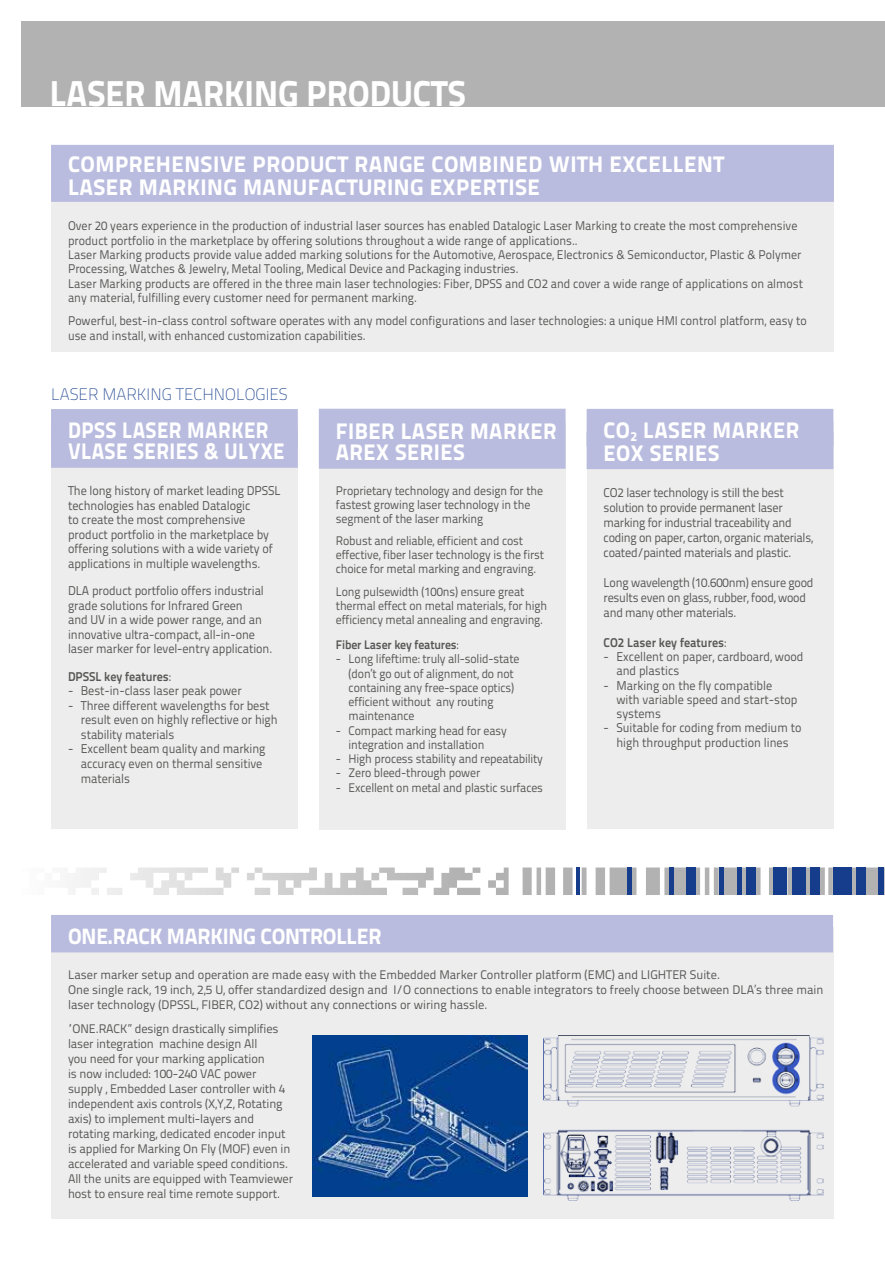
<style>
.page{position:relative;width:885px;height:1263px;background:#fff}
.page>*{position:absolute;margin:0;border:0;box-sizing:border-box;transform-origin:0 0}
.t1{font:800 36px "Titillium Text 22 L";color:#fff;scale:.95 1}
.t2{font:800 22.5px/22.5px "Titillium Text 22 L";letter-spacing:.02em;color:#fff}
.t3{font:800 22.5px/21.3px "Titillium Text 22 L";letter-spacing:.02em;color:#fff;scale:.92 1}
.t4{font:800 22.2px "Titillium Text 22 L";letter-spacing:-.01em;color:#fff;scale:.96 1}
.t5{font:100 16.5px "Titillium Text 22 L";color:#153d8c}
.t6{font:12.75px/14.5px "Titillium Text 22 L";letter-spacing:-.005em;color:#575756;scale:.95 1}
.t7{font:700 12.75px "Titillium Text 22 L";color:#575756;scale:.95 1}
.t8{font:12.6px/14.4px "Titillium Text 22 L";color:#575756;scale:.95 1}
.t9{font:12.45px/15px "Titillium Text 22 L";letter-spacing:-.01em;color:#575756}
.t10{font:12.45px/14.2px "Titillium Text 22 L";letter-spacing:-.01em;color:#575756;scale:.95 1}
.t11{font:700 12.45px "Titillium Text 22 L";letter-spacing:-.01em;color:#575756;scale:.95 1}
.s1{font-weight:400}
</style>
<div class="page">
<svg style="left:73px;top:867px;width:805px;height:28px"></svg>
<svg style="left:575px;top:867px;width:4px;height:28px"></svg>
<div style="left:627px;top:867px;width:5px;height:28px;background:#153d8c"></div>
<div style="left:791px;top:867px;width:14px;height:28px;background:#153d8c"></div>
<div style="left:773px;top:867px;width:14px;height:28px;background:#153d8c"></div>
<div style="left:686px;top:867px;width:9px;height:28px;background:#153d8c"></div>
<div style="left:810px;top:867px;width:9px;height:28px;background:#153d8c"></div>
<hr style="left:669px;top:867px;width:4px;height:28px;background:#153d8c">
<div style="left:856px;top:867px;width:9px;height:28px;background:#153d8c"></div>
<div style="left:878px;top:867px;width:6px;height:28px;background:#153d8c"></div>
<div style="left:737px;top:867px;width:5px;height:28px;background:#153d8c"></div>
<div style="left:718px;top:867px;width:5px;height:28px;background:#153d8c"></div>
<div style="left:746px;top:867px;width:9px;height:28px;background:#153d8c"></div>
<div style="left:832px;top:867px;width:19px;height:28px;background:#153d8c"></div>
<div style="left:21px;top:21px;width:863px;height:85px;background:#b3b2b2"></div>
<div style="left:51px;top:927px;width:782px;height:291px;background:#ededed"></div>
<div style="left:51px;top:915px;width:782px;height:37px;background:#b9bcde"></div>
<img style="left:313px;top:1035px;width:214px;height:162px">
<img style="left:543px;top:1035px;width:280px;height:165px">
<div style="left:51px;top:155px;width:782px;height:197px;background:#ededed"></div>
<div style="left:51px;top:145px;width:782px;height:57px;background:#b9bcde"></div>
<div style="left:51px;top:421px;width:247px;height:407px;background:#ededed"></div>
<div style="left:51px;top:409px;width:247px;height:37px;background:#b9bcde"></div>
<div style="left:51px;top:430px;width:247px;height:38px;background:#b9bcde"></div>
<div style="left:319px;top:422px;width:246px;height:407px;background:#ededed"></div>
<div style="left:319px;top:409px;width:246px;height:60px;background:#b9bcde"></div>
<div style="left:586px;top:421px;width:247px;height:407px;background:#ededed"></div>
<div style="left:586px;top:409px;width:247px;height:37px;background:#b9bcde"></div>
<div style="left:586px;top:432px;width:247px;height:37px;background:#b9bcde"></div>
<h1 class="t1" style="left:50px;top:65px;width:439px">LASER MARKING PRODUCTS</h1>
<h2 class="t2" style="left:68px;top:152px;width:657px">COMPREHENSIVE PRODUCT RANGE COMBINED WITH EXCELLENT<br>LASER MARKING MANUFACTURING EXPERTISE</h2>
<p class="t8" style="left:68px;top:218px;width:775px">Over 20 years experience in the production of industrial laser sources has enabled Datalogic Laser Marking to create the most comprehensive product portfolio in the marketplace by offering solutions throughout a wide range of applications..<br>Laser Marking products provide value added marking solutions for the Automotive, Aerospace, Electronics &amp; Semiconductor, Plastic &amp; Polymer Processing, Watches &amp; Jewelry, Metal Tooling, Medical Device and Packaging industries.<br>Laser Marking products are offered in the three main laser technologies: Fiber, DPSS and CO2 and cover a wide range of applications on almost any material, fulfilling every customer need for permanent marking.</p>
<p class="t8" style="left:68px;top:313px;width:779px">Powerful, best-in-class control software operates with any model configurations and laser technologies: a unique HMI control platform, easy to use and install, with enhanced customization capabilities.</p>
<p class="t5" style="left:51px;top:383px;width:238px">LASER MARKING TECHNOLOGIES</p>
<h2 class="t3" style="left:68px;top:418px;width:237px">DPSS LASER MARKER<br>VLASE SERIES &amp; ULYXE</h2>
<p class="t6" style="left:68px;top:483px;width:225px">The long history of market leading DPSSL technologies has enabled Datalogic<br>to create the most comprehensive product portfolio in the marketplace by offering solutions with a wide variety of applications in multiple wavelengths.</p>
<p class="t6" style="left:68px;top:583px;width:216px">DLA product portfolio offers industrial grade solutions for Infrared Green<br>and UV in a wide power range, and an innovative ultra-compact, all-in-one laser marker for level-entry application.</p>
<p class="t7" style="left:68px;top:666px;width:110px">DPSSL key features<span class="s1">:</span></p>
<p class="t6" style="left:68px;top:683px;width:184px">- Best-in-class laser peak power</p>
<p class="t6" style="left:81px;top:697px;width:209px;text-indent:-13px">- Three different wavelengths for best result even on highly reflective or high stability materials</p>
<p class="t6" style="left:81px;top:741px;width:196px;text-indent:-13px">- Excellent beam quality and marking accuracy even on thermal sensitive materials</p>
<h2 class="t2" style="left:336px;top:419px;width:222px;line-height:21px">FIBER LASER MARKER<br>AREX SERIES</h2>
<p class="t10" style="left:336px;top:483px;width:220px">Proprietary technology and design for the fastest growing laser technology in the segment of the laser marking</p>
<p class="t10" style="left:336px;top:533px;width:221px">Robust and reliable, efficient and cost effective, fiber laser technology is the first choice for metal marking and engraving.</p>
<p class="t10" style="left:336px;top:584px;width:224px">Long pulsewidth (100ns) ensure great thermal effect on metal materials, for high efficiency metal annealing and engraving.</p>
<p class="t11" style="left:336px;top:635px;width:131px">Fiber Laser key features<span class="s1">:</span></p>
<p class="t10" style="left:348px;top:651px;width:181px;text-indent:-13px">- Long lifeftime: truly all-solid-state (don’t go out of alignment, do not containing any free-space optics) efficient without any routing maintenance</p>
<p class="t10" style="left:348px;top:722px;width:168px;text-indent:-13px">- Compact marking head for easy integration and installation</p>
<p class="t10" style="left:336px;top:751px;width:219px">- High process stability and repeatability</p>
<p class="t10" style="left:336px;top:765px;width:153px">- Zero bleed-through power</p>
<p class="t10" style="left:336px;top:779px;width:220px">- Excellent on metal and plastic surfaces</p>
<h2 class="t2" style="left:603px;top:417px;width:197px">CO<sub>2</sub> LASER MARKER<br>EOX SERIES</h2>
<p class="t6" style="left:603px;top:484px;width:222px;line-height:15px">CO2 laser technology is still the best solution to provide permanent laser marking for industrial traceability and coding on paper, carton, organic materials, coated/painted materials and plastic.</p>
<p class="t6" style="left:603px;top:574px;width:222px;line-height:15px">Long wavelength (10.600nm) ensure good results even on glass, rubber, food, wood and many other materials.</p>
<p class="t7" style="left:603px;top:633px;width:131px">CO2 Laser key features<span class="s1">:</span></p>
<p class="t6" style="left:616px;top:649px;width:198px;text-indent:-13px">- Excellent on paper, cardboard, wood and plastics</p>
<p class="t6" style="left:616px;top:677px;width:192px;text-indent:-13px">- Marking on the fly compatible with variable speed and start-stop systems</p>
<p class="t6" style="left:603px;top:720px;width:210px;text-align:center">- Suitable for coding from medium to high throughput production lines</p>
<h3 class="t4" style="left:68px;top:919px;width:328px">ONE.RACK MARKING CONTROLLER</h3>
<p class="t9" style="left:68px;top:966px;width:756px">Laser marker setup and operation are made easy with the Embedded Marker Controller platform (EMC) and LIGHTER Suite.<br>One single rack, 19 inch, 2,5 U, offer standardized design and I/O connections to enable integrators to freely choose between DLA’s three main laser technology (DPSSL, FIBER, CO2) without any connections or wiring hassle.</p>
<p class="t9" style="left:68px;top:1020px;width:226px">“ONE.RACK” design drastically simplifies laser integration machine design All<br>you need for your marking application<br>is now included: 100-240 VAC power supply , Embedded Laser controller with 4 independent axis controls (X,Y,Z, Rotating axis) to implement multi-layers and rotating marking, dedicated encoder input is applied for Marking On Fly (MOF) even in accelerated and variable speed conditions.<br>All the units are equipped with Teamviewer host to ensure real time remote support.</p>
</div>
